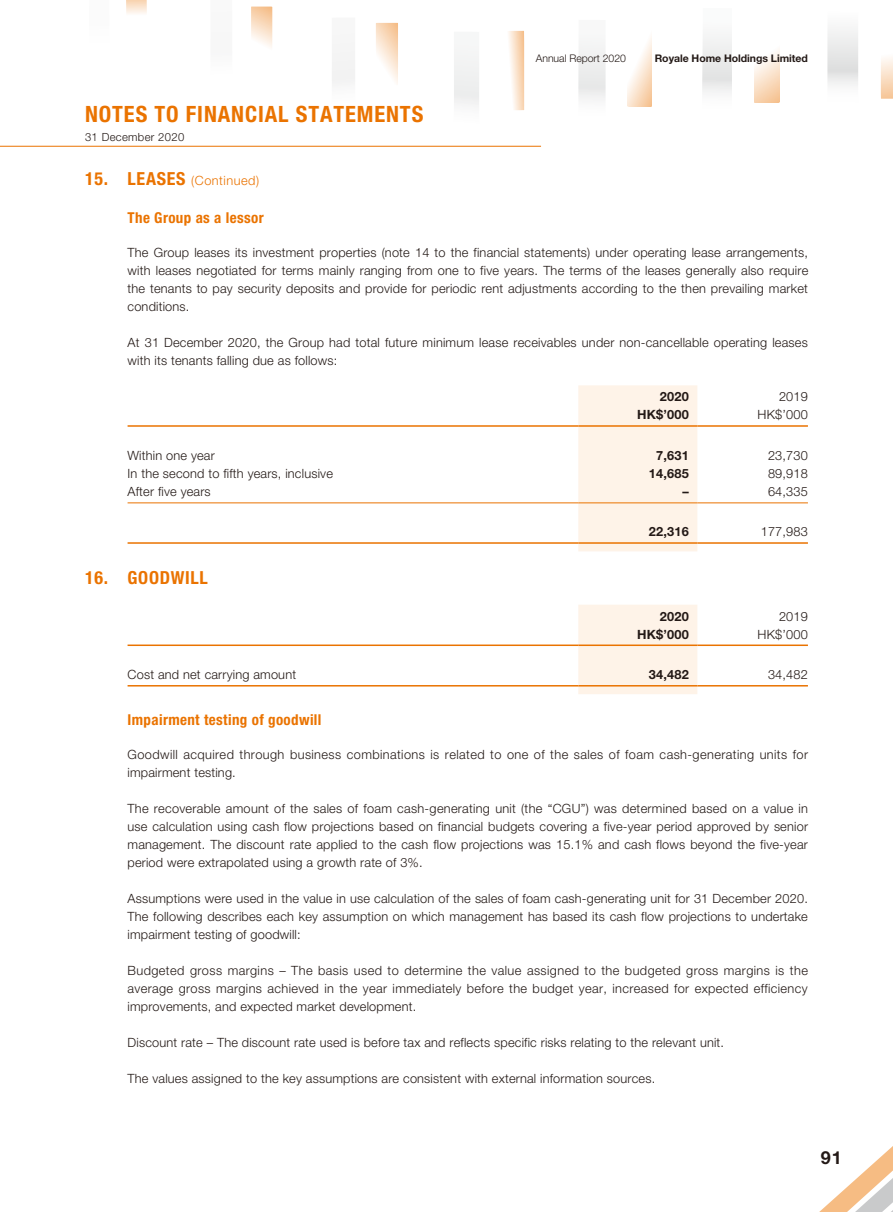
<style>
.page{position:relative;width:893px;height:1212px;background:#fff}
.page>*{position:absolute;margin:0;border:0;box-sizing:border-box;transform-origin:0 0}
.t1{font:700 condensed 22.5px "Helvetica Neue LT Std";letter-spacing:.04em;color:#ea7300}
.t2{font:700 condensed 18px "Helvetica Neue LT Std";letter-spacing:.04em;color:#ea7300}
.t3{font:700 18px "Helvetica Neue LT Std";color:#231916}
.t4{font:700 condensed 15px "Helvetica Neue LT Std";letter-spacing:.025em;color:#ea7300}
.t5{font:300 12.75px/18px "Helvetica Neue LT Std";letter-spacing:.015em;color:#231916;text-align:justify}
.t6{font:700 12.75px "Helvetica Neue LT Std";letter-spacing:.015em;color:#231916}
.t7{font:300 12.75px "Helvetica Neue LT Std";letter-spacing:.04em;color:#ea7300}
.t8{font:300 11.25px "Helvetica Neue LT Std";letter-spacing:.03em;color:#231916}
.t9{font:700 10.5px "Helvetica Neue LT Std";letter-spacing:-.005em;color:#231916}
.t10{font:300 10.5px "Helvetica Neue LT Std";letter-spacing:-.005em;color:#231916}
.s1{font-weight:700;font-stretch:condensed;font-size:18px}
</style>
<div class="page">
<svg style="left:827px;top:29px;width:31px;height:57px"></svg>
<svg style="left:703px;top:35px;width:29px;height:58px"></svg>
<div style="left:578px;top:43px;width:28px;height:57px;background:#eeefef"></div>
<svg style="left:454px;top:52px;width:25px;height:94px"></svg>
<svg style="left:332px;top:51px;width:23px;height:95px"></svg>
<svg style="left:210px;top:145px;width:22px;height:1px"></svg>
<svg style="left:89px;top:145px;width:20px;height:1px"></svg>
<svg style="left:881px;top:57px;width:12px;height:42px"></svg>
<svg style="left:754px;top:50px;width:25px;height:53px"></svg>
<svg style="left:628px;top:36px;width:24px;height:70px"></svg>
<svg style="left:508px;top:31px;width:16px;height:79px"></svg>
<svg style="left:376px;top:23px;width:22px;height:61px"></svg>
<svg style="left:251px;top:7px;width:21px;height:41px"></svg>
<svg style="left:126px;top:0;width:21px;height:14px"></svg>
<svg style="left:819px;top:1146px;width:74px;height:66px"></svg>
<hr style="left:0;top:146px;width:541px;height:1px;background:#ea7300">
<div style="left:578px;top:385px;width:119px;height:166px;background:#fef3e8"></div>
<hr style="left:128px;top:425px;width:450px;height:2px;background:#ea7300">
<hr style="left:578px;top:425px;width:119px;height:2px;background:#ea7300">
<hr style="left:697px;top:425px;width:111px;height:2px;background:#ea7300">
<hr style="left:128px;top:502px;width:450px;height:1px;background:#ea7300">
<hr style="left:578px;top:502px;width:119px;height:1px;background:#ea7300">
<hr style="left:697px;top:502px;width:111px;height:1px;background:#ea7300">
<hr style="left:128px;top:542px;width:450px;height:2px;background:#ea7300">
<hr style="left:578px;top:542px;width:119px;height:2px;background:#ea7300">
<hr style="left:697px;top:542px;width:111px;height:2px;background:#ea7300">
<div style="left:578px;top:605px;width:119px;height:89px;background:#fef3e8"></div>
<hr style="left:128px;top:644px;width:450px;height:2px;background:#ea7300">
<hr style="left:578px;top:644px;width:119px;height:2px;background:#ea7300">
<hr style="left:697px;top:644px;width:111px;height:2px;background:#ea7300">
<hr style="left:128px;top:685px;width:450px;height:1px;background:#ea7300">
<hr style="left:578px;top:685px;width:119px;height:1px;background:#ea7300">
<hr style="left:697px;top:685px;width:111px;height:1px;background:#ea7300">
<h1 class="t1" style="left:85px;top:100px;width:340px">NOTES TO FINANCIAL STATEMENTS</h1>
<p class="t8" style="left:85px;top:130px;width:101px">31 December 2020</p>
<p class="t10" style="left:536px;top:52px;width:92px">Annual Report 2020</p>
<p class="t9" style="left:655px;top:52px;width:155px">Royale Home Holdings Limited</p>
<p class="t7" style="left:85px;top:173px;width:176px"><span class="s1">15. LEASES</span> (Continued)</p>
<p class="t4" style="left:128px;top:209px;width:138px">The Group as a lessor</p>
<p class="t5" style="left:128px;top:243px;width:682px">The Group leases its investment properties (note 14 to the financial statements) under operating lease arrangements, with leases negotiated for terms mainly ranging from one to five years. The terms of the leases generally also require the tenants to pay security deposits and provide for periodic rent adjustments according to the then prevailing market conditions.</p>
<p class="t5" style="left:128px;top:333px;width:682px">At 31 December 2020, the Group had total future minimum lease receivables under non-cancellable operating leases with its tenants falling due as follows:</p>
<p class="t6" style="left:660px;top:389px;width:30px">2020</p>
<p class="t5" style="left:779px;top:387px;width:30px">2019</p>
<p class="t6" style="left:637px;top:407px;width:53px">HK$’000</p>
<p class="t5" style="left:758px;top:405px;width:52px">HK$’000</p>
<p class="t5" style="left:128px;top:446px;width:89px">Within one year</p>
<p class="t6" style="left:656px;top:447px;width:34px">7,631</p>
<p class="t5" style="left:768px;top:446px;width:41px">23,730</p>
<p class="t5" style="left:128px;top:464px;width:207px">In the second to fifth years, inclusive</p>
<p class="t6" style="left:649px;top:465px;width:41px">14,685</p>
<p class="t5" style="left:768px;top:464px;width:41px">89,918</p>
<p class="t5" style="left:128px;top:482px;width:85px">After five years</p>
<p class="t6" style="left:682px;top:483px;width:8px">–</p>
<p class="t5" style="left:768px;top:482px;width:41px">64,335</p>
<p class="t6" style="left:649px;top:524px;width:41px">22,316</p>
<p class="t5" style="left:761px;top:522px;width:49px">177,983</p>
<h2 class="t2" style="left:85px;top:567px;width:124px">16. GOODWILL</h2>
<p class="t6" style="left:660px;top:608px;width:30px">2020</p>
<p class="t5" style="left:779px;top:607px;width:30px">2019</p>
<p class="t6" style="left:637px;top:626px;width:53px">HK$’000</p>
<p class="t5" style="left:758px;top:625px;width:52px">HK$’000</p>
<p class="t5" style="left:128px;top:665px;width:170px">Cost and net carrying amount</p>
<p class="t6" style="left:649px;top:666px;width:41px">34,482</p>
<p class="t5" style="left:768px;top:665px;width:41px">34,482</p>
<p class="t4" style="left:128px;top:710px;width:195px">Impairment testing of goodwill</p>
<p class="t5" style="left:128px;top:745px;width:682px">Goodwill acquired through business combinations is related to one of the sales of foam cash-generating units for impairment testing.</p>
<p class="t5" style="left:128px;top:799px;width:682px">The recoverable amount of the sales of foam cash-generating unit (the “CGU”) was determined based on a value in use calculation using cash flow projections based on financial budgets covering a five-year period approved by senior management. The discount rate applied to the cash flow projections was 15.1% and cash flows beyond the five-year period were extrapolated using a growth rate of 3%.</p>
<p class="t5" style="left:128px;top:889px;width:682px">Assumptions were used in the value in use calculation of the sales of foam cash-generating unit for 31 December 2020.<br>The following describes each key assumption on which management has based its cash flow projections to undertake impairment testing of goodwill:</p>
<p class="t5" style="left:128px;top:961px;width:682px">Budgeted gross margins – The basis used to determine the value assigned to the budgeted gross margins is the average gross margins achieved in the year immediately before the budget year, increased for expected efficiency improvements, and expected market development.</p>
<p class="t5" style="left:128px;top:1033px;width:598px">Discount rate – The discount rate used is before tax and reflects specific risks relating to the relevant unit.</p>
<p class="t5" style="left:128px;top:1069px;width:529px">The values assigned to the key assumptions are consistent with external information sources.</p>
<h2 class="t3" style="left:821px;top:1147px;width:22px">91</h2>
</div>
